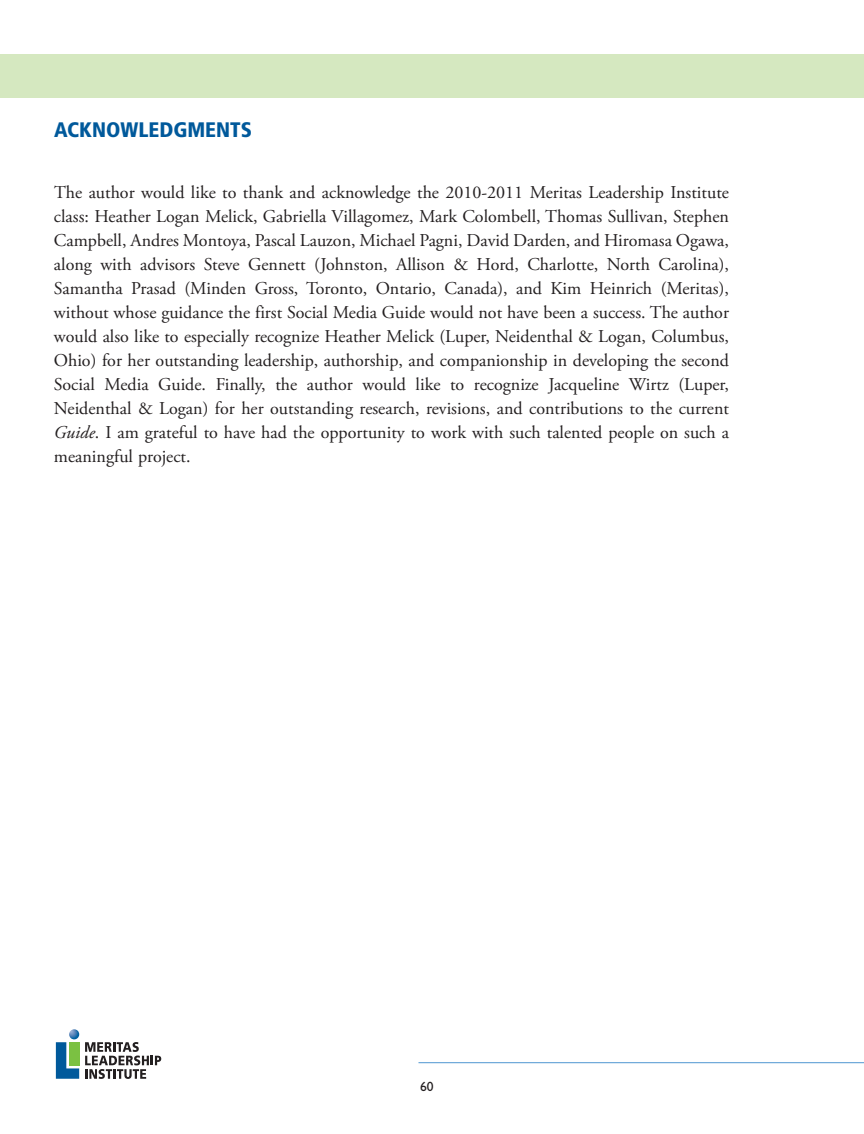
<style>
.page{position:relative;width:864px;height:1134px;background:#fff}
.page>*{position:absolute;margin:0;border:0;box-sizing:border-box;transform-origin:0 0}
.t1{font:900 condensed 21px "Frutiger LT Std";color:#00599b}
.t2{font:18px/24px "Adobe Garamond Pro";color:#231f20;text-align:justify}
.t3{font:500 13.5px "Gill Sans MT Std";color:#231f20}
.s1{font-style:italic}
</style>
<div class="page">
<div style="left:0;top:54px;width:864px;height:43px;background:#d5e8c0"></div>
<svg style="left:85px;top:1042px;width:76px;height:37px"></svg>
<svg style="left:56px;top:1029px;width:23px;height:50px"></svg>
<hr style="left:418px;top:1062px;width:446px;height:1px;background:#4e96d1">
<p class="t1" style="left:54px;top:122px;width:199px">ACKNOWLEDGMENTS</p>
<p class="t2" style="left:54px;top:182px;width:677px">The author would like to thank and acknowledge the 2010-2011 Meritas Leadership Institute class: Heather Logan Melick, Gabriella Villagomez, Mark Colombell, Thomas Sullivan, Stephen Campbell, Andres Montoya, Pascal Lauzon, Michael Pagni, David Darden, and Hiromasa Ogawa, along with advisors Steve Gennett (Johnston, Allison &amp; Hord, Charlotte, North Carolina), Samantha Prasad (Minden Gross, Toronto, Ontario, Canada), and Kim Heinrich (Meritas), without whose guidance the first Social Media Guide would not have been a success. The author would also like to especially recognize Heather Melick (Luper, Neidenthal &amp; Logan, Columbus, Ohio) for her outstanding leadership, authorship, and companionship in developing the second Social Media Guide. Finally, the author would like to recognize Jacqueline Wirtz (Luper, Neidenthal &amp; Logan) for her outstanding research, revisions, and contributions to the current <span class="s1">Guide</span>. I am grateful to have had the opportunity to work with such talented people on such a meaningful project.</p>
<p class="t3" style="left:420px;top:1082px;width:15px">60</p>
</div>
